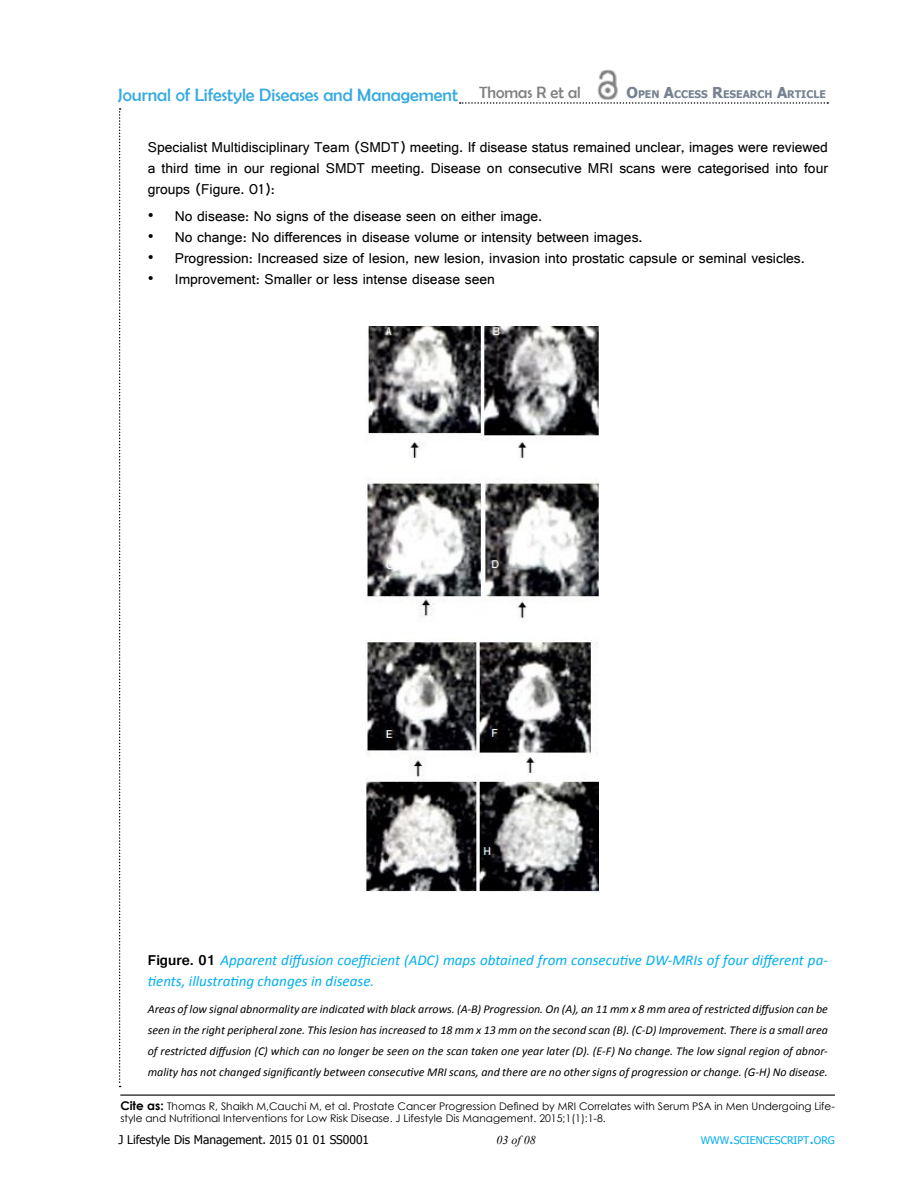
<style>
.page{position:relative;width:918px;height:1188px;background:#fff}
.page>*{position:absolute;margin:0;border:0;box-sizing:border-box;transform-origin:0 0}
.t1{font:18px "Berlin Sans FB";color:#37abe1}
.t2{font:16.5px "Berlin Sans FB";color:#808080}
.t3{font:15px/21px "Gautami";color:#000;text-align:justify}
.t4{font:italic 15px/21px "Calibri";color:#00aeef}
.t5{font:italic 12px/21px "Calibri";color:#000;text-align:justify}
.t6{font:12px "Tahoma";color:#000}
.t7{font:italic 12px "Times New Roman";color:#000}
.t8{font:10.5px/12px "Century Gothic";color:#000}
.t9{font:700 10.5px "Tahoma";color:#768191}
.t10{font:10.5px "Tahoma";color:#00aeef}
.s1{font-size:15px}
.s2{font-family:"Gautami";font-weight:700;font-style:normal;color:#000}
.s3{font-weight:700;font-size:12px}
.s4{font-style:inherit}
</style>
<div class="page">
<svg style="left:460px;top:102px;width:368px;height:2px"></svg>
<svg style="left:119px;top:108px;width:2px;height:979px"></svg>
<hr style="left:120px;top:1095px;width:715px;height:1px;background:#000">
<img style="left:597px;top:69px;width:21px;height:31px">
<img style="left:365px;top:327px;width:233px;height:565px">
<h1 class="t1" style="left:118px;top:84px;width:342px">Journal of Lifestyle Diseases and Management</h1>
<h2 class="t2" style="left:479px;top:84px;width:103px">Thomas R et al</h2>
<p class="t9" style="left:626px;top:87px;width:201px"><span class="s1">O</span>PEN <span class="s1">A</span>CCESS <span class="s1">R</span>ESEARCH <span class="s1">A</span>RTICLE</p>
<p class="t3" style="left:148px;top:137px;width:682px">Specialist Multidisciplinary Team (SMDT) meeting. If disease status remained unclear, images were reviewed a third time in our regional SMDT meeting. Disease on consecutive MRI scans were categorised into four groups (Figure. 01):</p>
<p class="t3" style="left:148px;top:206px;width:396px">• No disease: No signs of the disease seen on either image.</p>
<p class="t3" style="left:148px;top:227px;width:496px">• No change: No differences in disease volume or intensity between images.</p>
<p class="t3" style="left:148px;top:248px;width:659px">• Progression: Increased size of lesion, new lesion, invasion into prostatic capsule or seminal vesicles.</p>
<p class="t3" style="left:148px;top:269px;width:348px">• Improvement: Smaller or less intense disease seen</p>
<p class="t4" style="left:148px;top:949px;width:682px"><span class="s2">Figure. 01</span> Apparent diffusion coefficient (ADC) maps obtained from consecutive DW-MRIs of four different pa&shy;tients, illustrating changes in disease.</p>
<p class="t5" style="left:148px;top:998px;width:682px">Areas of low signal abnormality are indicated with black arrows. (A-B) Progression. On (A), an 11 mm x 8 mm area of restricted diffusion can be seen in the right peripheral zone. This lesion has increased to 18 mm x 13 mm on the second scan (B). (C-D) Improvement. There is a small area of restricted diffusion (C) which can no longer be seen on the scan taken one year later (D). (E-F) No change. The low signal region of abnor&shy;mality has not changed significantly between consecutive MRI scans, and there are no other signs of progression or change. (G-H) No disease.</p>
<p class="t8" style="left:120px;top:1100px;width:716px"><span class="s3">Cite as:</span> Thomas R, Shaikh M,Cauchi M, et al. Prostate Cancer Progression Defined by MRI Correlates with Serum PSA in Men Undergoing Life&shy;style and Nutritional Interventions for Low Risk Disease. J Lifestyle Dis Management. 2015;1(1):1-8.</p>
<p class="t6" style="left:118px;top:1131px;width:252px">J Lifestyle Dis Management. 2015 <span class="s4">01 01 SS</span>0<span class="s4">001</span></p>
<p class="t7" style="left:496px;top:1131px;width:41px">03 of 08</p>
<p class="t10" style="left:701px;top:1133px;width:136px">WWW<span class="s1">.</span>SCIENCESCRIPT<span class="s1">.</span>ORG</p>
</div>
